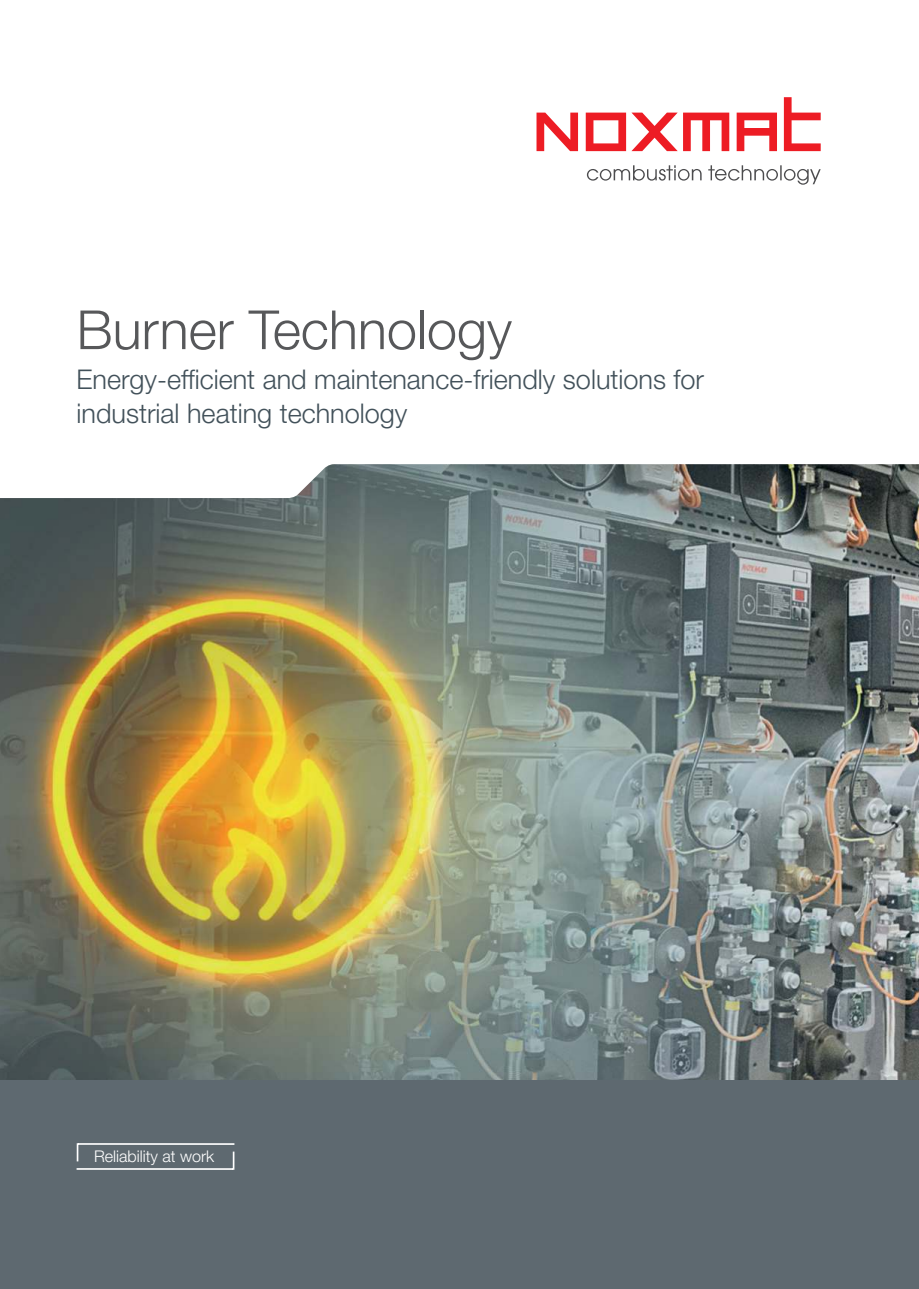
<style>
.page{position:relative;width:919px;height:1289px;background:#fff}
.page>*{position:absolute;margin:0;border:0;box-sizing:border-box;transform-origin:0 0}
.t1{font:300 54px "Helvetica Neue LT Pro";color:#57585a}
.t2{font:300 27px/33.5px "Helvetica Neue LT Pro";color:#42515a}
.t3{font:300 16.2px "Helvetica Neue LT Pro";color:#fff}
</style>
<div class="page">
<img style="left:0;top:498px;width:918px;height:582px">
<svg style="left:290px;top:112px;width:628px;height:386px"></svg>
<div style="left:0;top:1080px;width:918px;height:208px;background:#5e6970"></div>
<svg style="left:77px;top:1143px;width:1px;height:18px"></svg>
<svg style="left:233px;top:1151px;width:1px;height:18px"></svg>
<hr style="left:77px;top:1168px;width:156px;height:1px;background:#fff">
<hr style="left:78px;top:1143px;width:156px;height:1px;background:#fff">
<svg style="left:587px;top:165px;width:233px;height:20px"></svg>
<svg style="left:536px;top:97px;width:284px;height:54px"></svg>
<h1 class="t1" style="left:77px;top:297px;width:437px">Burner Technology</h1>
<p class="t2" style="left:77px;top:362px;width:629px">Energy-efficient and maintenance-friendly solutions for industrial heating technology</p>
<p class="t3" style="left:94px;top:1149px;width:122px">Reliability at work</p>
</div>
